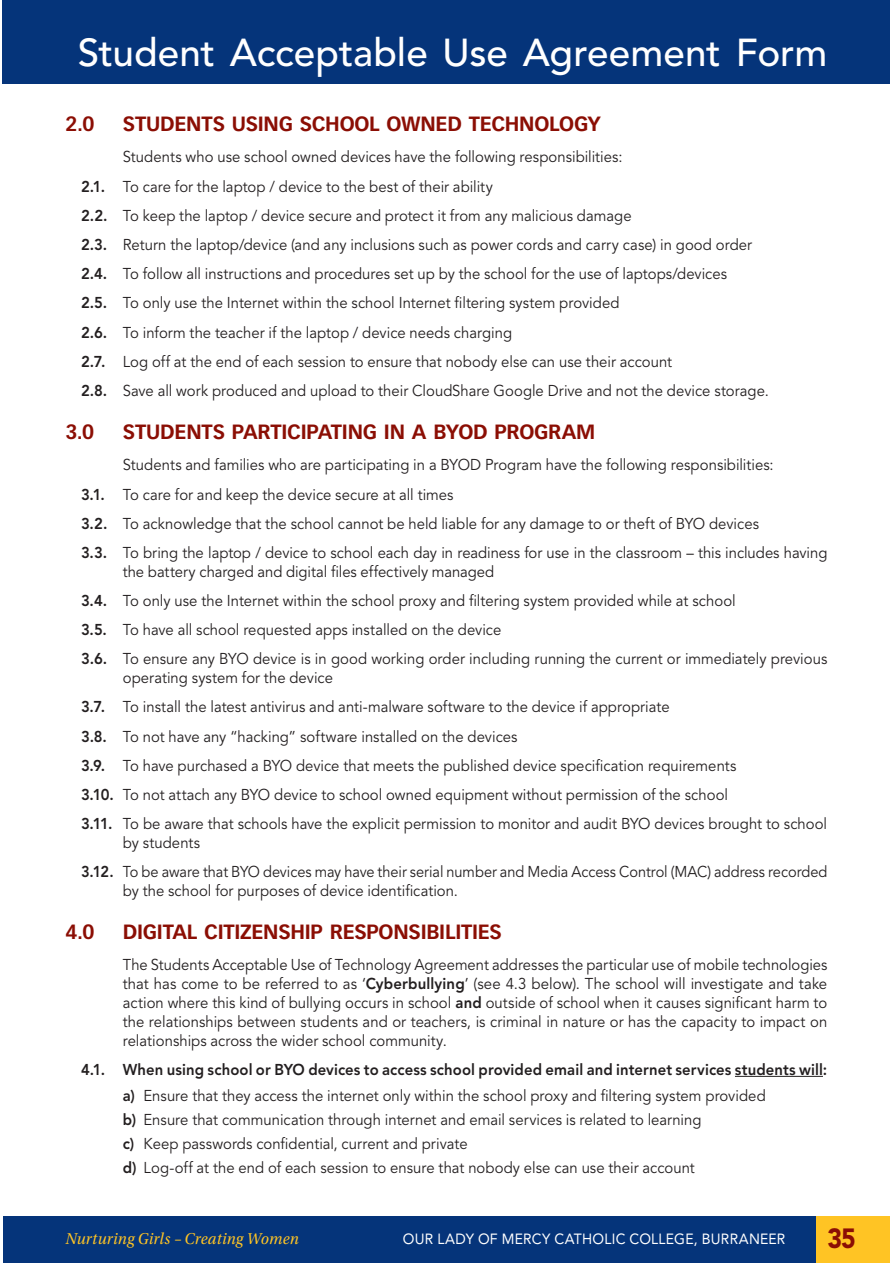
<style>
.page{position:relative;width:893px;height:1263px;background:#fff}
.page>*{position:absolute;margin:0;border:0;box-sizing:border-box;transform-origin:0 0}
.t1{font:500 38.7px "Avenir LT Std";color:#fff}
.t2{font:900 27.6px "Avenir LT Std";color:#8b0e04;scale:.9 1}
.t3{font:700 20.25px "Vectora LT Std";letter-spacing:-.01em;color:#8b0e04}
.t4{font:italic 16.5px "Utopia Std";letter-spacing:.01em;color:#ffc424;scale:.95 1}
.t5{font:15.6px/29.2px "Avenir LT Std";color:#231f20;scale:.95 1}
.t6{font:15.6px/18.8px "Avenir LT Std";color:#231f20;text-align:justify;scale:.94 1}
.t7{font:800 15.6px/26.5px "Avenir LT Std";letter-spacing:.005em;color:#231f20;scale:.95 1}
.t8{font:14.7px "Avenir LT Std";letter-spacing:.02em;color:#fff;scale:.95 1}
.s1{font-weight:800}
.s2{font-weight:400}
</style>
<div class="page">
<div style="left:3px;top:1216px;width:824px;height:47px;background:#05347a"></div>
<div style="left:817px;top:1216px;width:73px;height:47px;background:#ffc424"></div>
<div style="left:3px;top:0;width:887px;height:83px;background:#05347a"></div>
<hr style="left:735px;top:1076px;width:88px;height:1px;background:#231f20">
<h1 class="t1" style="left:78px;top:36px;width:751px">Student Acceptable Use Agreement Form</h1>
<p class="t3" style="left:65px;top:112px;width:31px">2.0</p>
<p class="t3" style="left:123px;top:112px;width:480px">STUDENTS USING SCHOOL OWNED TECHNOLOGY</p>
<p class="t5" style="left:81px;top:144px;width:725px;text-indent:42px">Students who use school owned devices have the following responsibilities:<br><span class="s1">2.1.</span> To care for the laptop / device to the best of their ability<br><span class="s1">2.2.</span> To keep the laptop / device secure and protect it from any malicious damage<br><span class="s1">2.3.</span> Return the laptop/device (and any inclusions such as power cords and carry case) in good order <span class="s1">2.4.</span> To follow all instructions and procedures set up by the school for the use of laptops/devices<br><span class="s1">2.5.</span> To only use the Internet within the school Internet filtering system provided<br><span class="s1">2.6.</span> To inform the teacher if the laptop / device needs charging<br><span class="s1">2.7.</span> Log off at the end of each session to ensure that nobody else can use their account<br><span class="s1">2.8.</span> Save all work produced and upload to their CloudShare Google Drive and not the device storage.</p>
<p class="t3" style="left:65px;top:420px;width:30px">3.0</p>
<p class="t3" style="left:123px;top:420px;width:474px">STUDENTS PARTICIPATING IN A BYOD PROGRAM</p>
<p class="t5" style="left:81px;top:452px;width:787px;text-indent:42px">Students and families who are participating in a BYOD Program have the following responsibilities:<br><span class="s1">3.1.</span> To care for and keep the device secure at all times<br><span class="s1">3.2.</span> To acknowledge that the school cannot be held liable for any damage to or theft of BYO devices<br><span class="s1">3.3.</span> To bring the laptop / device to school each day in readiness for use in the classroom – this includes having</p>
<p class="t5" style="left:81px;top:558px;width:787px;text-indent:42px">the battery charged and digital files effectively managed<br><span class="s1">3.4.</span> To only use the Internet within the school proxy and filtering system provided while at school<br><span class="s1">3.5.</span> To have all school requested apps installed on the device<br><span class="s1">3.6.</span> To ensure any BYO device is in good working order including running the current or immediately previous</p>
<p class="t5" style="left:81px;top:664px;width:787px;text-indent:42px">operating system for the device<br><span class="s1">3.7.</span> To install the latest antivirus and anti-malware software to the device if appropriate<br><span class="s1">3.8.</span> To not have any “hacking” software installed on the devices<br><span class="s1">3.9.</span> To have purchased a BYO device that meets the published device specification requirements<br><span class="s1">3.10.</span> To not attach any BYO device to school owned equipment without permission of the school<br><span class="s1">3.11.</span> To be aware that schools have the explicit permission to monitor and audit BYO devices brought to school</p>
<p class="t5" style="left:81px;top:829px;width:787px;text-indent:42px">by students<br><span class="s1">3.12.</span> To be aware that BYO devices may have their serial number and Media Access Control (MAC) address recorded</p>
<p class="t5" style="left:123px;top:877px;width:354px">by the school for purposes of device identification.</p>
<p class="t3" style="left:65px;top:920px;width:31px">4.0</p>
<p class="t3" style="left:123px;top:920px;width:381px">DIGITAL CITIZENSHIP RESPONSIBILITIES</p>
<p class="t6" style="left:123px;top:957px;width:751px">The Students Acceptable Use of Technology Agreement addresses the particular use of mobile technologies that has come to be referred to as ‘<span class="s1">Cyberbullying</span>’ (see 4.3 below). The school will investigate and take action where this kind of bullying occurs in school <span class="s1">and</span> outside of school when it causes significant harm to the relationships between students and or teachers, is criminal in nature or has the capacity to impact on relationships across the wider school community.</p>
<p class="t7" style="left:123px;top:1057px;width:743px;text-indent:-42px">4.1. When using school or BYO devices to access school provided email and internet services students will: a) <span class="s2">Ensure that they access the internet only within the school proxy and filtering system provided</span></p>
<p class="t5" style="left:123px;top:1109px;width:611px;line-height:24px"><span class="s1">b)</span> Ensure that communication through internet and email services is related to learning <span class="s1">c)</span> Keep passwords confidential, current and private<br><span class="s1">d)</span> Log-off at the end of each session to ensure that nobody else can use their account</p>
<p class="t4" style="left:65px;top:1229px;width:247px">Nurturing Girls – Creating Women</p>
<p class="t8" style="left:403px;top:1230px;width:404px">OUR LADY OF MERCY CATHOLIC COLLEGE, BURRANEER</p>
<h2 class="t2" style="left:827px;top:1222px;width:33px">35</h2>
</div>
